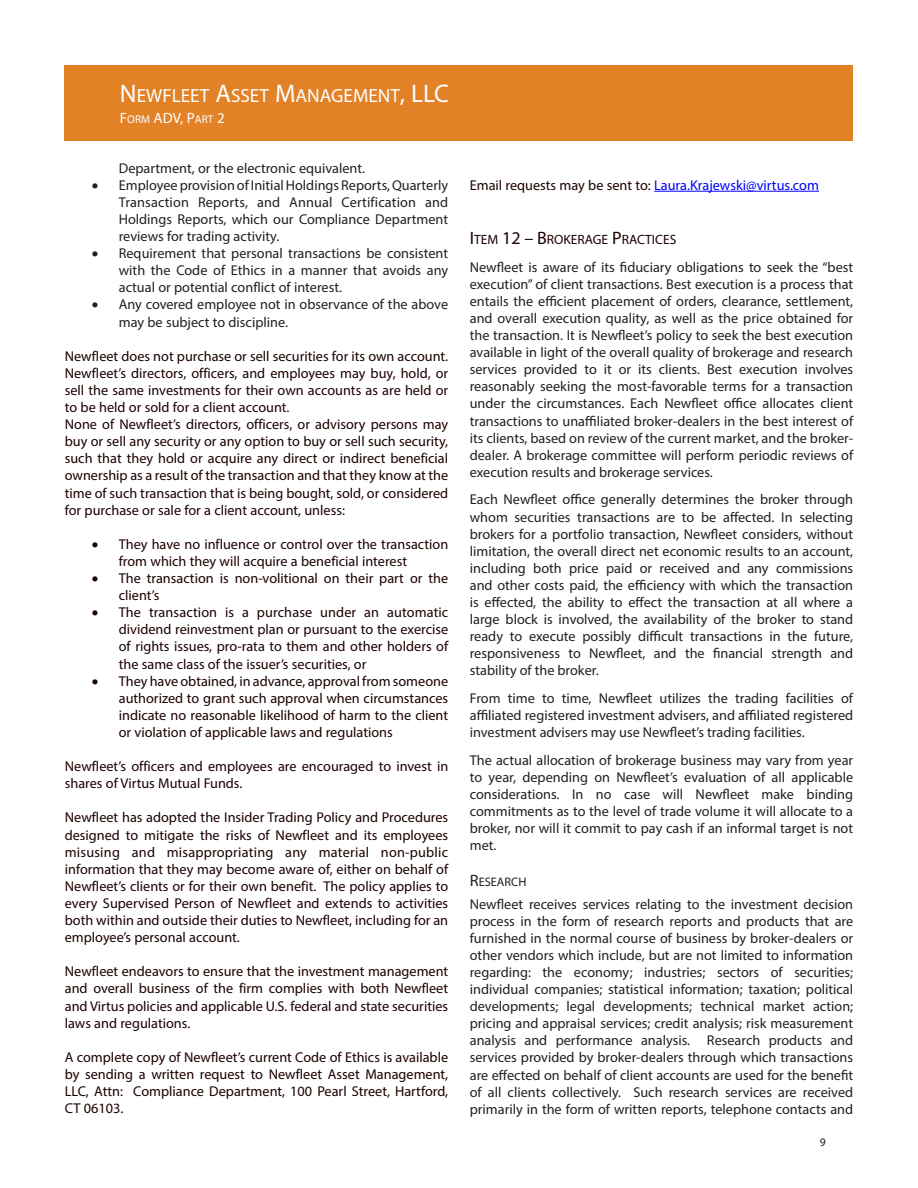
<style>
.page{position:relative;width:918px;height:1188px;background:#fff}
.page>*{position:absolute;margin:0;border:0;box-sizing:border-box;transform-origin:0 0}
.t1{font:19.2px "Myriad Pro";color:#fff}
.t2{font:15px "Myriad Pro";color:#fff}
.t3{font:14.25px/17.1px "Myriad Pro";color:#231f20;text-align:justify}
.t4{font:14.25px/17.1px "Myriad Pro";color:#1d0100;text-align:justify}
.t5{font:14.25px "Myriad Pro";color:#00f}
.t6{font:13.5px "Myriad Pro";color:#1d0100}
.t7{font:12.3px "Myriad Pro";color:#231f20}
.t8{font:11.55px "Myriad Pro";color:#231f20}
.s1{font-size:25.5px}
.s2{font-size:11.25px}
.s3{color:#1d0100}
.s4{font-size:18px}
.s5{font-size:16.5px}
</style>
<div class="page">
<div style="left:65px;top:65px;width:788px;height:75px;background:#e28125"></div>
<hr style="left:654px;top:191px;width:165px;height:1px;background:#00f">
<h1 class="t1" style="left:120px;top:83px;width:331px"><span class="s1">N</span> EWFLEET <span class="s1">A</span>SSET <span class="s1">M</span>ANAGEMENT<span class="s1">, LLC</span></h1>
<p class="t2" style="left:120px;top:108px;width:106px">F<span class="s2">ORM</span> ADV, P<span class="s2">ART</span> 2</p>
<p class="t3" style="left:119px;top:159px;width:248px">Department, or the electronic equivalent.</p>
<p class="t3" style="left:119px;top:176px;width:331px;text-indent:-27px">• Employee provision of Initial Holdings Reports, Quarterly Transaction Reports, and Annual Certification and Holdings Reports, which our Compliance Department reviews for trading activity.</p>
<p class="t3" style="left:119px;top:245px;width:331px;text-indent:-27px">• Requirement that personal transactions be consistent with the Code of Ethics in a manner that avoids any actual or potential conflict of interest.</p>
<p class="t3" style="left:119px;top:296px;width:331px;text-indent:-27px">• Any covered employee not in observance of the above may be subject to discipline.</p>
<p class="t4" style="left:65px;top:347px;width:385px;text-align:left">Newfleet does not purchase or sell securities for its own account.<br>Newfleet’s directors, officers, and employees may buy, hold, or sell the same investments for their own accounts as are held or to be held or sold for a client account.<br>None of Newfleet’s directors, officers, or advisory persons may buy or sell any security or any option to buy or sell such security, such that they hold or acquire any direct or indirect beneficial ownership as a result of the transaction and that they know at the time of such transaction that is being bought, sold, or considered for purchase or sale for a client account, unless:</p>
<p class="t4" style="left:119px;top:535px;width:331px;text-indent:-27px">• They have no influence or control over the transaction from which they will acquire a beneficial interest</p>
<p class="t4" style="left:119px;top:570px;width:331px;text-indent:-27px">• The transaction is non-volitional on their part or the client’s</p>
<p class="t4" style="left:119px;top:604px;width:331px;text-indent:-27px">• The transaction is a purchase under an automatic dividend reinvestment plan or pursuant to the exercise of rights issues, pro-rata to them and other holders of the same class of the issuer’s securities, or</p>
<p class="t4" style="left:119px;top:672px;width:331px;text-indent:-27px">• They have obtained, in advance, approval from someone authorized to grant such approval when circumstances indicate no reasonable likelihood of harm to the client or violation of applicable laws and regulations</p>
<p class="t4" style="left:65px;top:758px;width:385px">Newfleet’s officers and employees are encouraged to invest in shares of Virtus Mutual Funds.</p>
<p class="t4" style="left:65px;top:809px;width:385px">Newfleet has adopted the Insider Trading Policy and Procedures designed to mitigate the risks of Newfleet and its employees misusing and misappropriating any material non-public information that they may become aware of, either on behalf of Newfleet’s clients or for their own benefit. The policy applies to every Supervised Person of Newfleet and extends to activities both within and outside their duties to Newfleet, including for an employee’s personal account.</p>
<p class="t4" style="left:65px;top:963px;width:385px">Newfleet endeavors to ensure that the investment management and overall business of the firm complies with both Newfleet and Virtus policies and applicable U.S. federal and state securities laws and regulations.</p>
<p class="t4" style="left:65px;top:1048px;width:385px">A complete copy of Newfleet’s current Code of Ethics is available by sending a written request to Newfleet Asset Management, LLC, Attn: Compliance Department, 100 Pearl Street, Hartford, CT 06103.</p>
<p class="t5" style="left:470px;top:176px;width:351px"><span class="s3">Email requests may be sent to:</span> Laura.Krajewski@virtus.com</p>
<p class="t6" style="left:470px;top:231px;width:208px"><span class="s4">I</span>TEM <span class="s4">12 – B</span> ROKERAGE <span class="s4">P</span> RACTICES</p>
<p class="t3" style="left:470px;top:258px;width:385px">Newfleet is aware of its fiduciary obligations to seek the “best execution” of client transactions. Best execution is a process that entails the efficient placement of orders, clearance, settlement, and overall execution quality, as well as the price obtained for the transaction. It is Newfleet’s policy to seek the best execution available in light of the overall quality of brokerage and research services provided to it or its clients. Best execution involves reasonably seeking the most-favorable terms for a transaction under the circumstances. Each Newfleet office allocates client transactions to unaffiliated broker-dealers in the best interest of its clients, based on review of the current market, and the broker&shy;dealer. A brokerage committee will perform periodic reviews of execution results and brokerage services.</p>
<p class="t3" style="left:470px;top:491px;width:385px">Each Newfleet office generally determines the broker through whom securities transactions are to be affected. In selecting brokers for a portfolio transaction, Newfleet considers, without limitation, the overall direct net economic results to an account, including both price paid or received and any commissions and other costs paid, the efficiency with which the transaction is effected, the ability to effect the transaction at all where a large block is involved, the availability of the broker to stand ready to execute possibly difficult transactions in the future, responsiveness to Newfleet, and the financial strength and stability of the broker.</p>
<p class="t3" style="left:470px;top:690px;width:385px">From time to time, Newfleet utilizes the trading facilities of affiliated registered investment advisers, and affiliated registered investment advisers may use Newfleet’s trading facilities.</p>
<p class="t3" style="left:470px;top:751px;width:385px">The actual allocation of brokerage business may vary from year to year, depending on Newfleet’s evaluation of all applicable considerations. In no case will Newfleet make binding commitments as to the level of trade volume it will allocate to a broker, nor will it commit to pay cash if an informal target is not met.</p>
<p class="t7" style="left:470px;top:874px;width:58px"><span class="s5">R</span>ESEARCH</p>
<p class="t3" style="left:470px;top:895px;width:385px">Newfleet receives services relating to the investment decision process in the form of research reports and products that are furnished in the normal course of business by broker-dealers or other vendors which include, but are not limited to information regarding: the economy; industries; sectors of securities; individual companies; statistical information; taxation; political developments; legal developments; technical market action; pricing and appraisal services; credit analysis; risk measurement analysis and performance analysis. Research products and services provided by broker-dealers through which transactions are effected on behalf of client accounts are used for the benefit of all clients collectively. Such research services are received primarily in the form of written reports, telephone contacts and</p>
<p class="t8" style="left:820px;top:1135px;width:7px">9</p>
</div>
